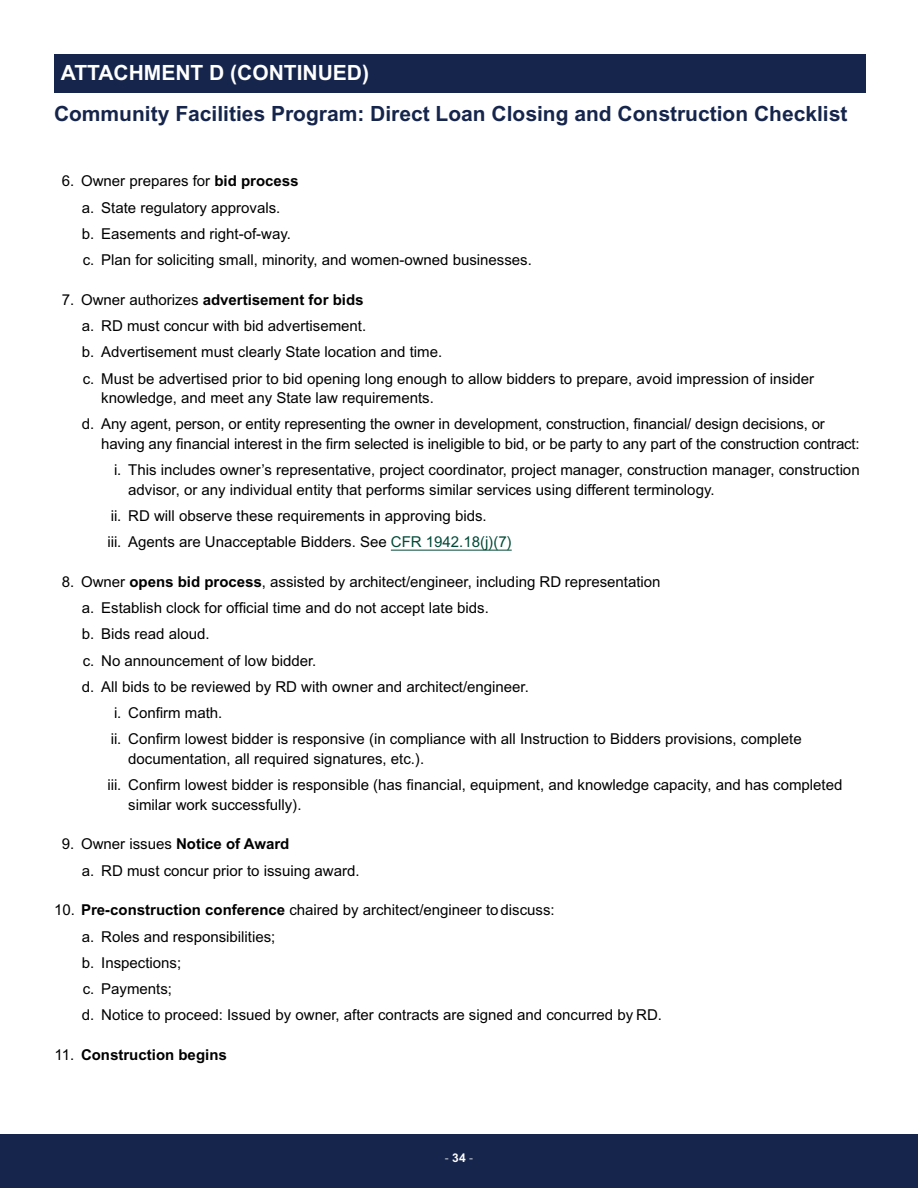
<style>
.page{position:relative;width:918px;height:1188px;background:#fff}
.page>*{position:absolute;margin:0;border:0;box-sizing:border-box;transform-origin:0 0}
.H2_Space{font:700 21px "Arial MT Std";color:#16254c}
.H2_Shade{font:700 21px "Arial MT Std";color:#fff}
.t1{font:15px/19.5px "Arial MT Std";color:#000}
.t2{font:700 15px "Arial MT Std";color:#000}
.t3{font:300 12px "Arial MT Std";color:#fff}
.s1{font-weight:700}
.s2{font-weight:400}
.s3{color:#004935}
</style>
<div class="page">
<div style="left:0;top:1134px;width:918px;height:54px;background:#16254c"></div>
<div style="left:54px;top:54px;width:811px;height:39px;background:#16254c"></div>
<hr style="left:391px;top:550px;width:121px;height:1px;background:#004935">
<h2 class="H2_Shade" style="left:61px;top:60px;width:310px">ATTACHMENT D (CONTINUED)</h2>
<h2 class="H2_Space" style="left:54px;top:101px;width:795px">Community Facilities Program: Direct Loan Closing and Construction Checklist</h2>
<p class="t1" style="left:62px;top:171px;width:238px">6. Owner prepares for <span class="s1">bid process</span></p>
<p class="t1" style="left:82px;top:198px;width:200px">a. State regulatory approvals.</p>
<p class="t1" style="left:82px;top:224px;width:211px">b. Easements and right-of-way.</p>
<p class="t1" style="left:83px;top:250px;width:451px">c. Plan for soliciting small, minority, and women-owned businesses.</p>
<p class="t2" style="left:62px;top:291px;width:303px"><span class="s2">7. Owner authorizes</span> advertisement for bids</p>
<p class="t1" style="left:82px;top:316px;width:286px">a. RD must concur with bid advertisement.</p>
<p class="t1" style="left:82px;top:342px;width:362px">b. Advertisement must clearly State location and time.</p>
<p class="t1" style="left:101px;top:369px;width:714px;text-indent:-18px">c. Must be advertised prior to bid opening long enough to allow bidders to prepare, avoid impression of insider knowledge, and meet any State law requirements.</p>
<p class="t1" style="left:101px;top:414px;width:760px;text-indent:-19px">d. Any agent, person, or entity representing the owner in development, construction, financial/ design decisions, or having any financial interest in the firm selected is ineligible to bid, or be party to any part of the construction contract:</p>
<p class="t1" style="left:128px;top:460px;width:733px;text-indent:-14px">i. This includes owner’s representative, project coordinator, project manager, construction manager, construction advisor, or any individual entity that performs similar services using different terminology.</p>
<p class="t1" style="left:111px;top:506px;width:378px">ii. RD will observe these requirements in approving bids.</p>
<p class="t1" style="left:107px;top:532px;width:406px">iii. Agents are Unacceptable Bidders. See <span class="s3">CFR 1942.18(j)(7)</span></p>
<p class="t1" style="left:62px;top:572px;width:600px">8. Owner <span class="s1">opens bid process</span>, assisted by architect/engineer, including RD representation</p>
<p class="t1" style="left:82px;top:598px;width:408px">a. Establish clock for official time and do not accept late bids.</p>
<p class="t1" style="left:82px;top:624px;width:129px">b. Bids read aloud.</p>
<p class="t1" style="left:83px;top:651px;width:235px">c. No announcement of low bidder.</p>
<p class="t1" style="left:82px;top:677px;width:448px">d. All bids to be reviewed by RD with owner and architect/engineer.</p>
<p class="t1" style="left:114px;top:703px;width:110px">i. Confirm math.</p>
<p class="t1" style="left:128px;top:729px;width:675px;text-indent:-18px">ii. Confirm lowest bidder is responsive (in compliance with all Instruction to Bidders provisions, complete documentation, all required signatures, etc.).</p>
<p class="t1" style="left:128px;top:775px;width:716px;text-indent:-21px">iii. Confirm lowest bidder is responsible (has financial, equipment, and knowledge capacity, and has completed similar work successfully).</p>
<p class="t1" style="left:62px;top:834px;width:229px">9. Owner issues <span class="s1">Notice of Award</span></p>
<p class="t1" style="left:82px;top:861px;width:279px">a. RD must concur prior to issuing award.</p>
<p class="t1" style="left:54px;top:900px;width:502px">10. <span class="s1">Pre-construction conference</span> chaired by architect/engineer to discuss:</p>
<p class="t1" style="left:82px;top:927px;width:195px">a. Roles and responsibilities;</p>
<p class="t1" style="left:82px;top:953px;width:101px">b. Inspections;</p>
<p class="t1" style="left:83px;top:979px;width:91px">c. Payments;</p>
<p class="t1" style="left:82px;top:1005px;width:582px">d. Notice to proceed: Issued by owner, after contracts are signed and concurred by RD.</p>
<p class="t2" style="left:55px;top:1046px;width:174px"><span class="s2">11.</span> Construction begins</p>
<p class="t3" style="left:445px;top:1151px;width:30px">- <span class="s1">34</span> -</p>
</div>
